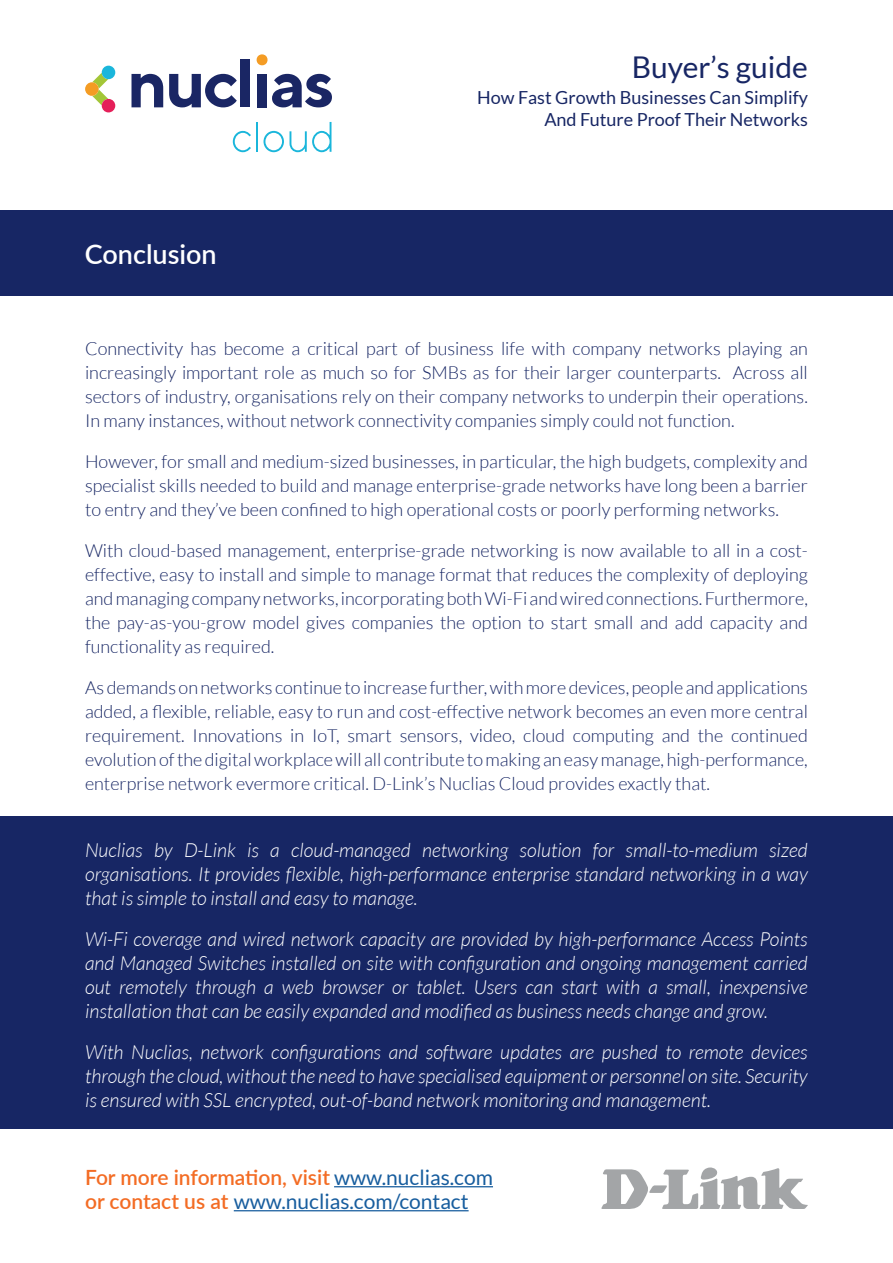
<style>
.page{position:relative;width:893px;height:1263px;background:#fff}
.page>*{position:absolute;margin:0;border:0;box-sizing:border-box;transform-origin:0 0}
.t1{font:30px "Lato";color:#172664}
.t2{font:600 27px "Lato";color:#fff}
.t3{font:600 21px "Lato";color:#f36c24}
.t4{font:21px "Lato";color:#175d9e}
.t5{font:italic 300 19.5px/24px "Lato";color:#fff;text-align:justify}
.t6{font:300 18px/24px "Lato";color:#172664;text-align:justify}
.t7{font:18px/21.6px "Lato";color:#172664;text-align:right}
.s1{font-weight:400;color:#175d9e}
.s2{font-weight:600;color:#f36c24}
</style>
<div class="page">
<hr style="left:334px;top:1186px;width:159px;height:1px;background:#175d9e">
<hr style="left:234px;top:1210px;width:235px;height:1px;background:#175d9e">
<div style="left:0;top:210px;width:893px;height:86px;background:#172664"></div>
<div style="left:0;top:816px;width:893px;height:313px;background:#172664"></div>
<svg style="left:601px;top:1167px;width:207px;height:42px"></svg>
<svg style="left:256px;top:54px;width:12px;height:12px"></svg>
<svg style="left:85px;top:66px;width:30px;height:47px"></svg>
<svg style="left:132px;top:74px;width:31px;height:33px"></svg>
<svg style="left:169px;top:74px;width:68px;height:33px"></svg>
<div style="left:241px;top:60px;width:9px;height:47px;background:#1a2664"></div>
<div style="left:257px;top:74px;width:10px;height:33px;background:#1a2664"></div>
<svg style="left:272px;top:74px;width:60px;height:33px"></svg>
<svg style="left:233px;top:131px;width:18px;height:21px"></svg>
<hr style="left:256px;top:122px;width:2px;height:30px;background:#1ab6db">
<svg style="left:263px;top:122px;width:68px;height:30px"></svg>
<p class="t2" style="left:85px;top:235px;width:133px">Conclusion</p>
<p class="t1" style="left:632px;top:51px;width:178px">Buyer’s guide</p>
<p class="t7" style="left:477px;top:87px;width:332px">How Fast Growth Businesses Can Simplify<br>And Future Proof Their Networks</p>
<p class="t6" style="left:85px;top:336px;width:724px">Connectivity has become a critical part of business life with company networks playing an increasingly important role as much so for SMBs as for their larger counterparts. Across all sectors of industry, organisations rely on their company networks to underpin their operations.<br>In many instances, without network connectivity companies simply could not function.</p>
<p class="t6" style="left:85px;top:449px;width:724px">However, for small and medium-sized businesses, in particular, the high budgets, complexity and specialist skills needed to build and manage enterprise-grade networks have long been a barrier to entry and they’ve been confined to high operational costs or poorly performing networks.</p>
<p class="t6" style="left:85px;top:538px;width:724px">With cloud-based management, enterprise-grade networking is now available to all in a cost&shy;effective, easy to install and simple to manage format that reduces the complexity of deploying and managing company networks, incorporating both Wi-Fi and wired connections. Furthermore, the pay-as-you-grow model gives companies the option to start small and add capacity and functionality as required.</p>
<p class="t6" style="left:85px;top:675px;width:724px">As demands on networks continue to increase further, with more devices, people and applications added, a flexible, reliable, easy to run and cost-effective network becomes an even more central requirement. Innovations in IoT, smart sensors, video, cloud computing and the continued evolution of the digital workplace will all contribute to making an easy manage, high-performance, enterprise network evermore critical. D-Link’s Nuclias Cloud provides exactly that.</p>
<p class="t5" style="left:85px;top:838px;width:724px">Nuclias by D-Link is a cloud-managed networking solution for small-to-medium sized organisations. It provides flexible, high-performance enterprise standard networking in a way that is simple to install and easy to manage.</p>
<p class="t5" style="left:85px;top:927px;width:724px">Wi-Fi coverage and wired network capacity are provided by high-performance Access Points and Managed Switches installed on site with configuration and ongoing management carried out remotely through a web browser or tablet. Users can start with a small, inexpensive installation that can be easily expanded and modified as business needs change and grow.</p>
<p class="t5" style="left:85px;top:1040px;width:724px">With Nuclias, network configurations and software updates are pushed to remote devices through the cloud, without the need to have specialised equipment or personnel on site. Security is ensured with SSL encrypted, out-of-band network monitoring and management.</p>
<p class="t3" style="left:85px;top:1162px;width:409px">For more information, visit <span class="s1">www.nuclias.com</span></p>
<p class="t4" style="left:85px;top:1190px;width:385px"><span class="s2">or contact us at</span> www.nuclias.com/contact</p>
</div>
